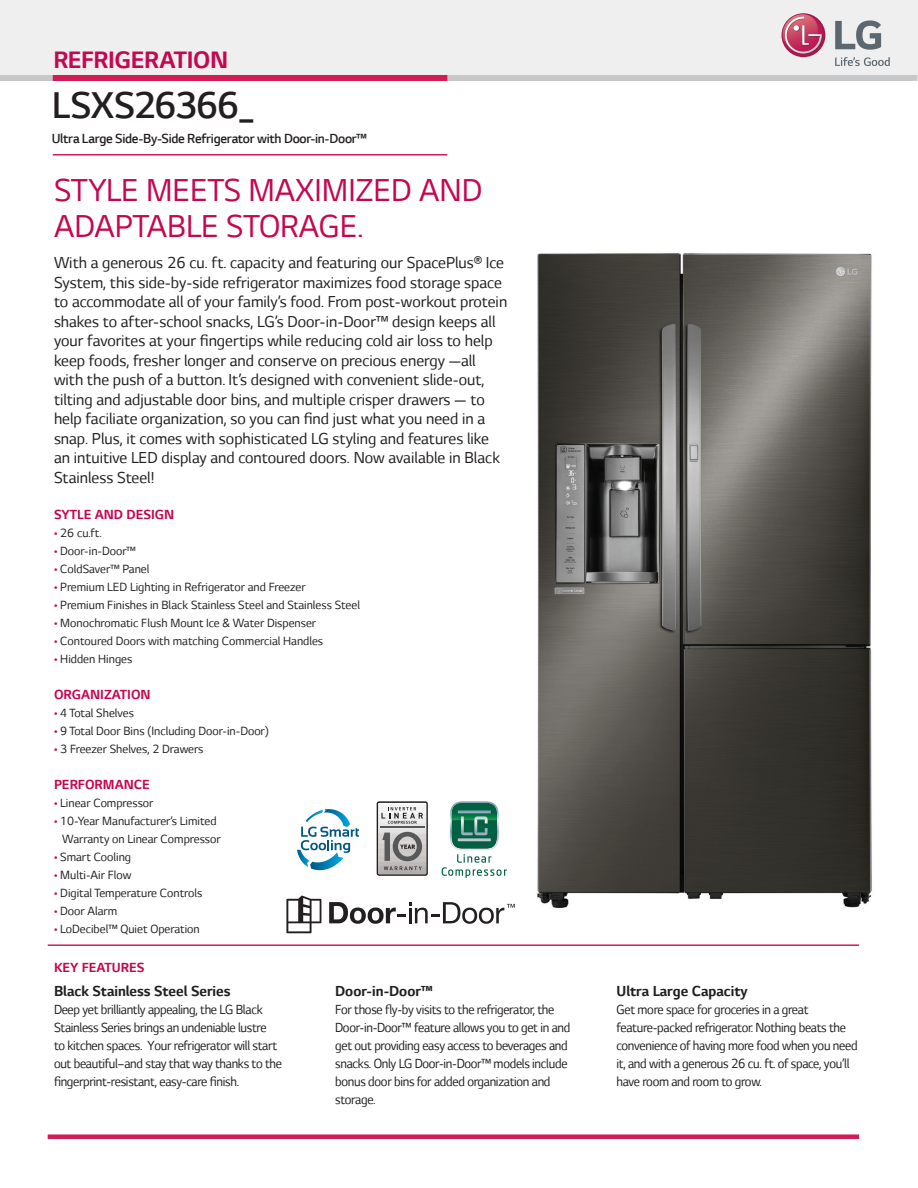
<style>
.page{position:relative;width:918px;height:1188px;background:#fff}
.page>*{position:absolute;margin:0;border:0;box-sizing:border-box;transform-origin:0 0}
.t1{font:300 42.3px "LG Smart";letter-spacing:-.02em;color:#231f20}
.t2{font:36px/36px "LG Smart";color:#c50750}
.t3{font:700 27px "LG Smart";letter-spacing:-.015em;color:#c50750}
.t4{font:18px/19.5px "LG Smart";color:#231f20}
.t5{font:700 16.5px "LG Smart";color:#231f20}
.t6{font:15px/18px "LG Smart";letter-spacing:-.02em;color:#231f20;scale:.95 1}
.t7{font:300 15px "LG Smart";letter-spacing:-.02em;color:#231f20}
.t8{font:700 15px "LG Smart";color:#c50750}
.t9{font:13.5px/18px "LG Smart";color:#231f20;text-align:right}
.s1{color:#c50750}
</style>
<div class="page">
<div style="left:0;top:0;width:918px;height:78px;background:#efeff0"></div>
<div style="left:0;top:75px;width:917px;height:6px;background:#c7c8ca"></div>
<svg style="left:835px;top:57px;width:55px;height:9px"></svg>
<svg style="left:835px;top:20px;width:46px;height:30px"></svg>
<svg style="left:782px;top:13px;width:43px;height:44px"></svg>
<svg style="left:781px;top:14px;width:42px;height:40px"></svg>
<div style="left:53px;top:75px;width:394px;height:6px;background:#d21c54"></div>
<hr style="left:53px;top:154px;width:394px;height:2px;background:#d21c54">
<div style="left:48px;top:1134px;width:811px;height:5px;background:#d21c54"></div>
<hr style="left:48px;top:944px;width:811px;height:2px;background:#d21c54">
<svg style="left:442px;top:801px;width:65px;height:77px"></svg>
<svg style="left:377px;top:801px;width:51px;height:75px"></svg>
<img style="left:378px;top:803px;width:48px;height:71px">
<img style="left:380px;top:827px;width:44px;height:1px">
<svg style="left:382px;top:832px;width:40px;height:38px;background:#979696"></svg>
<svg style="left:381px;top:807px;width:42px;height:17px"></svg>
<svg style="left:286px;top:896px;width:35px;height:37px"></svg>
<svg style="left:329px;top:902px;width:186px;height:22px"></svg>
<svg style="left:297px;top:809px;width:62px;height:61px"></svg>
<img style="left:537px;top:253px;width:335px;height:656px">
<h3 class="t3" style="left:53px;top:45px;width:176px">REFRIGERATION</h3>
<h1 class="t1" style="left:52px;top:82px;width:205px">LSXS26366_</h1>
<p class="t7" style="left:52px;top:130px;width:317px">Ultra Large Side-By-Side Refrigerator with Door-in-Door™</p>
<h2 class="t2" style="left:54px;top:172px;width:430px">STYLE MEETS MAXIMIZED AND<br>ADAPTABLE STORAGE.</h2>
<p class="t4" style="left:54px;top:253px;width:455px">With a generous 26 cu. ft. capacity and featuring our SpacePlus® Ice System, this side-by-side refrigerator maximizes food storage space to accommodate all of your family’s food. From post-workout protein shakes to after-school snacks, LG’s Door-in-Door™ design keeps all your favorites at your fingertips while reducing cold air loss to help keep foods, fresher longer and conserve on precious energy —all with the push of a button. It’s designed with convenient slide-out, tilting and adjustable door bins, and multiple crisper drawers — to help faciliate organization, so you can find just what you need in a snap. Plus, it comes with sophisticated LG styling and features like an intuitive LED display and contoured doors. Now available in Black Stainless Steel!</p>
<p class="t8" style="left:54px;top:506px;width:122px">SYTLE AND DESIGN</p>
<p class="t9" style="left:54px;top:524px;width:49px"><span class="s1">•</span> 26 cu.ft.</p>
<p class="t9" style="left:54px;top:542px;width:83px"><span class="s1">•</span> Door-in-Door™</p>
<p class="t9" style="left:54px;top:560px;width:97px"><span class="s1">•</span> ColdSaver™ Panel</p>
<p class="t9" style="left:54px;top:578px;width:253px"><span class="s1">•</span> Premium LED Lighting in Refrigerator and Freezer</p>
<p class="t9" style="left:54px;top:596px;width:308px"><span class="s1">•</span> Premium Finishes in Black Stainless Steel and Stainless Steel</p>
<p class="t9" style="left:54px;top:614px;width:264px"><span class="s1">•</span> Monochromatic Flush Mount Ice &amp; Water Dispenser</p>
<p class="t9" style="left:54px;top:632px;width:271px"><span class="s1">•</span> Contoured Doors with matching Commercial Handles</p>
<p class="t9" style="left:54px;top:650px;width:80px"><span class="s1">•</span> Hidden Hinges</p>
<p class="t8" style="left:54px;top:686px;width:98px">ORGANIZATION</p>
<p class="t9" style="left:54px;top:704px;width:81px"><span class="s1">•</span> 4 Total Shelves</p>
<p class="t9" style="left:54px;top:722px;width:216px"><span class="s1">•</span> 9 Total Door Bins (Including Door-in-Door)</p>
<p class="t9" style="left:54px;top:740px;width:151px"><span class="s1">•</span> 3 Freezer Shelves, 2 Drawers</p>
<p class="t8" style="left:54px;top:776px;width:97px">PERFORMANCE</p>
<p class="t9" style="left:54px;top:794px;width:101px"><span class="s1">•</span> Linear Compressor</p>
<p class="t9" style="left:54px;top:812px;width:168px"><span class="s1">•</span> 10-Year Manufacturer’s Limited<br>Warranty on Linear Compressor</p>
<p class="t9" style="left:54px;top:848px;width:79px"><span class="s1">•</span> Smart Cooling</p>
<p class="t9" style="left:54px;top:866px;width:79px"><span class="s1">•</span> Multi-Air Flow</p>
<p class="t9" style="left:54px;top:884px;width:150px"><span class="s1">•</span> Digital Temperature Controls</p>
<p class="t9" style="left:54px;top:902px;width:65px"><span class="s1">•</span> Door Alarm</p>
<p class="t9" style="left:54px;top:920px;width:147px"><span class="s1">•</span> LoDecibel™ Quiet Operation</p>
<p class="t8" style="left:54px;top:959px;width:92px">KEY FEATURES</p>
<p class="t5" style="left:54px;top:982px;width:178px">Black Stainless Steel Series</p>
<p class="t6" style="left:54px;top:1001px;width:242px">Deep yet brilliantly appealing, the LG Black Stainless Series brings an undeniable lustre<br>to kitchen spaces. Your refrigerator will start out beautiful–and stay that way thanks to the fingerprint-resistant, easy-care finish.</p>
<p class="t5" style="left:335px;top:982px;width:99px">Door-in-Door™</p>
<p class="t6" style="left:335px;top:1001px;width:249px">For those fly-by visits to the refrigerator, the Door-in-Door™ feature allows you to get in and get out providing easy access to beverages and snacks. Only LG Door-in-Door™ models include bonus door bins for added organization and storage.</p>
<p class="t5" style="left:616px;top:982px;width:133px">Ultra Large Capacity</p>
<p class="t6" style="left:616px;top:1001px;width:255px">Get more space for groceries in a great feature-packed refrigerator. Nothing beats the convenience of having more food when you need it, and with a generous 26 cu. ft. of space, you’ll have room and room to grow.</p>
</div>
